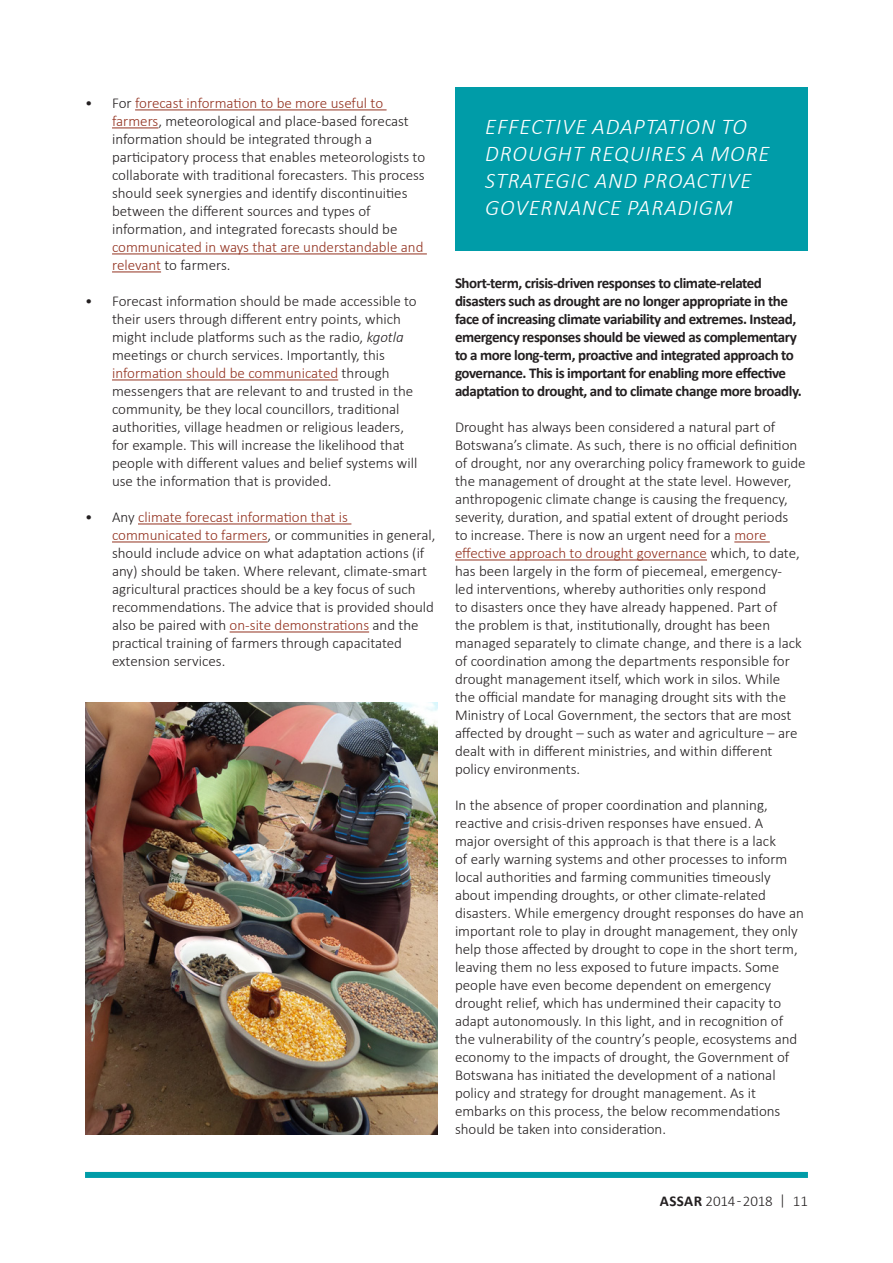
<style>
.page{position:relative;width:893px;height:1263px;background:#fff}
.page>*{position:absolute;margin:0;border:0;box-sizing:border-box;transform-origin:0 0}
.BLUE_Block{font:italic 300 22.5px/27px "Calibri";letter-spacing:.04em;color:#fff}
.Basic_Copy{font:300 15px/18px "Calibri";color:#231f20}
.Basic_Copy-2{font:700 15px/18px "Calibri";letter-spacing:-.03em;color:#231f20}
.s1{color:#933220}
.s2{font-style:italic}
.s3{font-weight:700}
</style>
<div class="page">
<div style="left:85px;top:1172px;width:723px;height:6px;background:#009ca8"></div>
<hr style="left:135px;top:110px;width:252px;height:1px;background:#933220">
<hr style="left:112px;top:128px;width:46px;height:1px;background:#933220">
<hr style="left:112px;top:254px;width:315px;height:1px;background:#933220">
<hr style="left:112px;top:272px;width:49px;height:1px;background:#933220">
<hr style="left:112px;top:380px;width:226px;height:1px;background:#933220">
<hr style="left:138px;top:524px;width:213px;height:1px;background:#933220">
<hr style="left:112px;top:542px;width:156px;height:1px;background:#933220">
<hr style="left:230px;top:632px;width:139px;height:1px;background:#933220">
<div style="left:455px;top:87px;width:353px;height:163px;background:#009ca8"></div>
<hr style="left:734px;top:542px;width:36px;height:1px;background:#933220">
<hr style="left:455px;top:560px;width:252px;height:1px;background:#933220">
<img style="left:85px;top:702px;width:353px;height:432px">
<p class="Basic_Copy" style="left:112px;top:94px;width:315px;text-indent:-27px">• For <span class="s1">forecast information to be more useful to farmers</span>, meteorological and place-based forecast information should be integrated through a participatory process that enables meteorologists to collaborate with traditional forecasters. This process should seek synergies and identify discontinuities between the different sources and types of information, and integrated forecasts should be <span class="s1">communicated in ways that are understandable and relevant</span> to farmers.</p>
<p class="Basic_Copy" style="left:112px;top:292px;width:307px;text-indent:-27px">• Forecast information should be made accessible to their users through different entry points, which might include platforms such as the radio, <span class="s2">kgotla </span>meetings or church services. Importantly, this <span class="s1">information should be communicated</span> through messengers that are relevant to and trusted in the community, be they local councillors, traditional authorities, village headmen or religious leaders, for example. This will increase the likelihood that people with different values and belief systems will use the information that is provided.</p>
<p class="Basic_Copy" style="left:112px;top:508px;width:325px;text-indent:-27px">• Any <span class="s1">climate forecast information that is communicated to farmers</span>, or communities in general, should include advice on what adaptation actions (if any) should be taken. Where relevant, climate-smart agricultural practices should be a key focus of such recommendations. The advice that is provided should also be paired with <span class="s1">on-site demonstrations</span> and the practical training of farmers through capacitated extension services.</p>
<p class="BLUE_Block" style="left:485px;top:113px;width:286px">EFFECTIVE ADAPTATION TO<br>DROUGHT REQUIRES A MORE<br>STRATEGIC AND PROACTIVE<br>GOVERNANCE PARADIGM</p>
<p class="Basic_Copy-2" style="left:455px;top:274px;width:348px">Short-term, crisis-driven responses to climate-related disasters such as drought are no longer appropriate in the face of increasing climate variability and extremes. Instead, emergency responses should be viewed as complementary to a more long-term, proactive and integrated approach to governance. This is important for enabling more effective adaptation to drought, and to climate change more broadly.</p>
<p class="Basic_Copy" style="left:455px;top:418px;width:352px">Drought has always been considered a natural part of Botswana’s climate. As such, there is no official definition of drought, nor any overarching policy framework to guide the management of drought at the state level. However, anthropogenic climate change is causing the frequency, severity, duration, and spatial extent of drought periods<br>to increase. There is now an urgent need for a <span class="s1">more effective approach to drought governance</span> which, to date, has been largely in the form of piecemeal, emergency-<br>led interventions, whereby authorities only respond<br>to disasters once they have already happened. Part of<br>the problem is that, institutionally, drought has been managed separately to climate change, and there is a lack of coordination among the departments responsible for drought management itself, which work in silos. While<br>the official mandate for managing drought sits with the Ministry of Local Government, the sectors that are most affected by drought – such as water and agriculture – are dealt with in different ministries, and within different policy environments.</p>
<p class="Basic_Copy" style="left:455px;top:796px;width:351px">In the absence of proper coordination and planning, reactive and crisis-driven responses have ensued. A<br>major oversight of this approach is that there is a lack<br>of early warning systems and other processes to inform local authorities and farming communities timeously about impending droughts, or other climate-related disasters. While emergency drought responses do have an important role to play in drought management, they only help those affected by drought to cope in the short term, leaving them no less exposed to future impacts. Some people have even become dependent on emergency drought relief, which has undermined their capacity to adapt autonomously. In this light, and in recognition of the vulnerability of the country’s people, ecosystems and economy to the impacts of drought, the Government of Botswana has initiated the development of a national policy and strategy for drought management. As it embarks on this process, the below recommendations should be taken into consideration.</p>
<p class="Basic_Copy" style="left:660px;top:1191px;width:150px"><span class="s3">ASSAR</span> 2014 - 2018 | 11</p>
</div>
